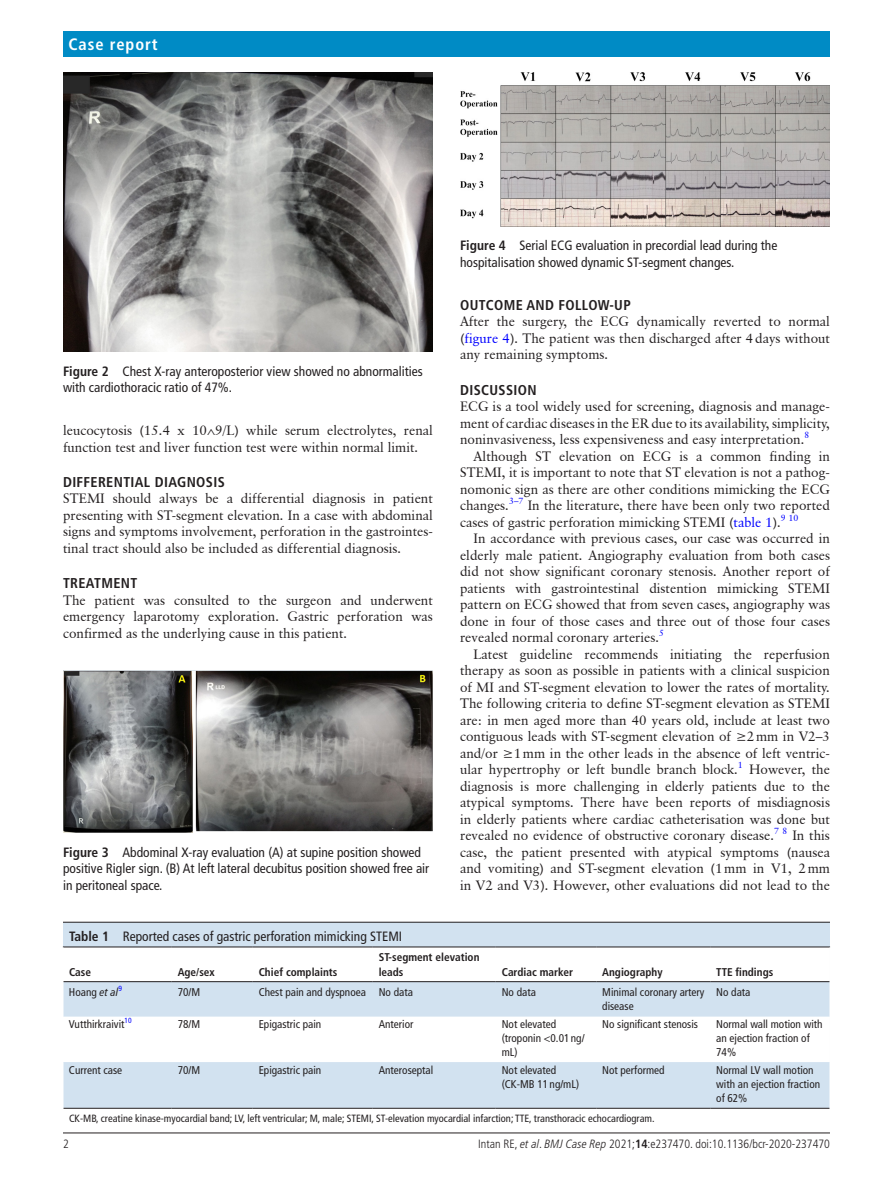
<style>
.page{position:relative;width:893px;height:1191px;background:#fff}
.page>*{position:absolute;margin:0;border:0;box-sizing:border-box;transform-origin:0 0}
.t1{font:700 condensed 16.5px "Frutiger LT Pro";letter-spacing:.055em;color:#fff}
.t2{font:700 condensed 14.25px "Frutiger LT Pro";letter-spacing:.025em;color:#231f20}
.t3{font:13.5px/16.5px "Classical Garamond BT";color:#231f20;text-align:justify}
.t4{font:condensed 13.5px/16.5px "Frutiger LT Pro";color:#231f20}
.t5{font:300 condensed 12px "Frutiger LT Pro";color:#231f20}
.t6{font:condensed 11.25px/14.2px "Frutiger LT Pro";color:#231f20}
.t7{font:700 condensed 11.25px/14.2px "Frutiger LT Pro";color:#231f20}
.t8{font:condensed 10.5px "Frutiger LT Pro";color:#231f20}
.t9{font:condensed 7.5px "Frutiger LT Pro";color:#00f}
.s1{font-weight:700}
.s2{color:#00f}
.s3{font-style:italic}
</style>
<div class="page">
<hr style="left:63px;top:1132px;width:767px;height:1px;background:#231f20">
<div style="left:63px;top:31px;width:767px;height:25px;background:#008bc5"></div>
<img style="left:63px;top:72px;width:370px;height:280px">
<img style="left:63px;top:670px;width:370px;height:163px">
<img style="left:460px;top:72px;width:370px;height:154px">
<div style="left:63px;top:922px;width:767px;height:200px;background:#d2e2f0"></div>
<hr style="left:63px;top:921px;width:767px;height:1px;background:#231f20">
<div style="left:64px;top:947px;width:766px;height:34px;background:#fff"></div>
<svg style="left:64px;top:982px;width:766px;height:125px"></svg>
<div style="left:63px;top:1108px;width:767px;height:14px;background:#fff"></div>
<hr style="left:63px;top:946px;width:109px;height:1px;background:#231f20">
<hr style="left:63px;top:981px;width:109px;height:1px;background:#231f20">
<hr style="left:172px;top:946px;width:81px;height:1px;background:#231f20">
<hr style="left:172px;top:981px;width:81px;height:1px;background:#231f20">
<hr style="left:253px;top:946px;width:120px;height:1px;background:#231f20">
<hr style="left:253px;top:981px;width:120px;height:1px;background:#231f20">
<hr style="left:373px;top:946px;width:123px;height:1px;background:#231f20">
<hr style="left:373px;top:981px;width:123px;height:1px;background:#231f20">
<hr style="left:496px;top:946px;width:100px;height:1px;background:#231f20">
<hr style="left:496px;top:981px;width:100px;height:1px;background:#231f20">
<hr style="left:596px;top:946px;width:114px;height:1px;background:#231f20">
<hr style="left:596px;top:981px;width:114px;height:1px;background:#231f20">
<hr style="left:710px;top:946px;width:120px;height:1px;background:#231f20">
<hr style="left:710px;top:981px;width:120px;height:1px;background:#231f20">
<hr style="left:63px;top:1107px;width:109px;height:1px;background:#231f20">
<hr style="left:172px;top:1107px;width:81px;height:1px;background:#231f20">
<hr style="left:253px;top:1107px;width:120px;height:1px;background:#231f20">
<hr style="left:373px;top:1107px;width:123px;height:1px;background:#231f20">
<hr style="left:496px;top:1107px;width:100px;height:1px;background:#231f20">
<hr style="left:596px;top:1107px;width:114px;height:1px;background:#231f20">
<hr style="left:710px;top:1107px;width:120px;height:1px;background:#231f20">
<hr style="left:63px;top:947px;width:1px;height:34px;background:#fff">
<hr style="left:63px;top:981px;width:1px;height:35px;background:#fff">
<hr style="left:63px;top:1016px;width:1px;height:46px;background:#fff">
<hr style="left:63px;top:1062px;width:1px;height:46px;background:#fff">
<p class="t1" style="left:69px;top:34px;width:91px">Case report</p>
<p class="t4" style="left:63px;top:363px;width:361px"><span class="s1">Figure 2</span> Chest X-ray anteroposterior view showed no abnormalities with cardiothoracic ratio of 47%.</p>
<p class="t3" style="left:63px;top:422px;width:371px">leucocytosis (15.4 x 10∧9/L) while serum electrolytes, renal function test and liver function test were within normal limit.</p>
<p class="t2" style="left:63px;top:473px;width:163px">DIFFERENTIAL DIAGNOSIS</p>
<p class="t3" style="left:63px;top:490px;width:371px">STEMI should always be a differential diagnosis in patient presenting with ST-segment elevation. In a case with abdominal signs and symptoms involvement, perforation in the gastrointes&shy;tinal tract should also be included as differential diagnosis.</p>
<p class="t2" style="left:63px;top:575px;width:76px">TREATMENT</p>
<p class="t3" style="left:63px;top:591px;width:371px">The patient was consulted to the surgeon and underwent emergency laparotomy exploration. Gastric perforation was confirmed as the underlying cause in this patient.</p>
<p class="t4" style="left:63px;top:844px;width:368px"><span class="s1">Figure 3</span> Abdominal X-ray evaluation (A) at supine position showed positive Rigler sign. (B) At left lateral decubitus position showed free air in peritoneal space.</p>
<p class="t4" style="left:460px;top:237px;width:319px"><span class="s1">Figure 4</span> Serial ECG evaluation in precordial lead during the hospitalisation showed dynamic ST-segment changes.</p>
<p class="t2" style="left:460px;top:296px;width:172px">OUTCOME AND FOLLOW-UP</p>
<p class="t3" style="left:460px;top:313px;width:371px">After the surgery, the ECG dynamically reverted to normal (<span class="s2">figure 4</span>). The patient was then discharged after 4days without any remaining symptoms.</p>
<p class="t2" style="left:460px;top:381px;width:78px">DISCUSSION</p>
<p class="t3" style="left:460px;top:398px;width:371px">ECG is a tool widely used for screening, diagnosis and manage&shy;ment of cardiac diseases in the ER due to its availability, simplicity, noninvasiveness, less expensiveness and easy interpretation.<sup>8</sup></p>
<p class="t3" style="left:460px;top:447px;width:371px;text-indent:14px">Although ST elevation on ECG is a common finding in STEMI, it is important to note that ST elevation is not a pathog&shy;nomonic sign as there are other conditions mimicking the ECG changes.<sup>3–7</sup> In the literature, there have been only two reported cases of gastric perforation mimicking STEMI (<span class="s2">table 1</span>).<sup>9</sup> <sup>10</sup></p>
<p class="t3" style="left:460px;top:530px;width:371px;text-indent:14px">In accordance with previous cases, our case was occurred in elderly male patient. Angiography evaluation from both cases did not show significant coronary stenosis. Another report of patients with gastrointestinal distention mimicking STEMI pattern on ECG showed that from seven cases, angiography was done in four of those cases and three out of those four cases revealed normal coronary arteries.<sup>5</sup></p>
<p class="t3" style="left:460px;top:645px;width:371px;text-indent:14px">Latest guideline recommends initiating the reperfusion therapy as soon as possible in patients with a clinical suspicion of MI and ST-segment elevation to lower the rates of mortality.<br>The following criteria to define ST-segment elevation as STEMI are: in men aged more than 40 years old, include at least two contiguous leads with ST-segment elevation of ≥2mm in V2–3 and/or ≥1mm in the other leads in the absence of left ventric&shy;ular hypertrophy or left bundle branch block.<sup>1</sup> However, the diagnosis is more challenging in elderly patients due to the atypical symptoms. There have been reports of misdiagnosis in elderly patients where cardiac catheterisation was done but revealed no evidence of obstructive coronary disease.<sup>7</sup> <sup>8</sup> In this case, the patient presented with atypical symptoms (nausea and vomiting) and ST-segment elevation (1mm in V1, 2mm in V2 and V3). However, other evaluations did not lead to the</p>
<p class="t4" style="left:69px;top:927px;width:335px"><span class="s1">Table 1</span> Reported cases of gastric perforation mimicking STEMI</p>
<p class="t7" style="left:69px;top:964px;width:24px">Case</p>
<p class="t7" style="left:178px;top:964px;width:39px">Age/sex</p>
<p class="t7" style="left:259px;top:964px;width:80px">Chief complaints</p>
<p class="t7" style="left:379px;top:950px;width:102px">ST-segment elevation leads</p>
<p class="t7" style="left:502px;top:964px;width:73px">Cardiac marker</p>
<p class="t7" style="left:602px;top:964px;width:62px">Angiography</p>
<p class="t7" style="left:716px;top:964px;width:59px">TTE findings</p>
<p class="t6" style="left:69px;top:985px;width:51px">Hoang <span class="s3">et al</span></p>
<p class="t9" style="left:118px;top:984px;width:5px">9</p>
<p class="t6" style="left:178px;top:985px;width:24px">70/M</p>
<p class="t6" style="left:259px;top:985px;width:156px">Chest pain and dyspnoea No data</p>
<p class="t6" style="left:502px;top:985px;width:36px">No data</p>
<p class="t6" style="left:602px;top:985px;width:104px">Minimal coronary artery disease</p>
<p class="t6" style="left:716px;top:985px;width:36px">No data</p>
<p class="t6" style="left:69px;top:1016px;width:57px">Vutthirkraivit</p>
<p class="t9" style="left:125px;top:1015px;width:9px">10</p>
<p class="t6" style="left:178px;top:1016px;width:24px">78/M</p>
<p class="t6" style="left:259px;top:1016px;width:64px">Epigastric pain</p>
<p class="t6" style="left:379px;top:1016px;width:36px">Anterior</p>
<p class="t6" style="left:502px;top:1016px;width:84px">Not elevated (troponin &lt;0.01 ng/ mL)</p>
<p class="t6" style="left:602px;top:1016px;width:97px">No significant stenosis</p>
<p class="t6" style="left:716px;top:1016px;width:108px">Normal wall motion with an ejection fraction of<br>74%</p>
<p class="t6" style="left:69px;top:1062px;width:55px">Current case</p>
<p class="t6" style="left:178px;top:1062px;width:24px">70/M</p>
<p class="t6" style="left:259px;top:1062px;width:64px">Epigastric pain</p>
<p class="t6" style="left:379px;top:1062px;width:56px">Anteroseptal</p>
<p class="t6" style="left:502px;top:1062px;width:79px">Not elevated (CK-MB 11 ng/mL)</p>
<p class="t6" style="left:602px;top:1062px;width:64px">Not performed</p>
<p class="t6" style="left:716px;top:1062px;width:105px">Normal LV wall motion with an ejection fraction of 62%</p>
<p class="t8" style="left:69px;top:1112px;width:587px">CK-MB, creatine kinase-myocardial band; LV, left ventricular; M, male; STEMI, ST-elevation myocardial infarction; TTE, transthoracic echocardiogram.</p>
<p class="t5" style="left:63px;top:1136px;width:7px">2</p>
<p class="t5" style="left:478px;top:1136px;width:353px">Intan RE, <span class="s3">et al</span>. <span class="s3">BMJ Case Rep</span> 2021;<span class="s1">14</span>:e237470. doi:10.1136/bcr-2020-237470</p>
</div>
